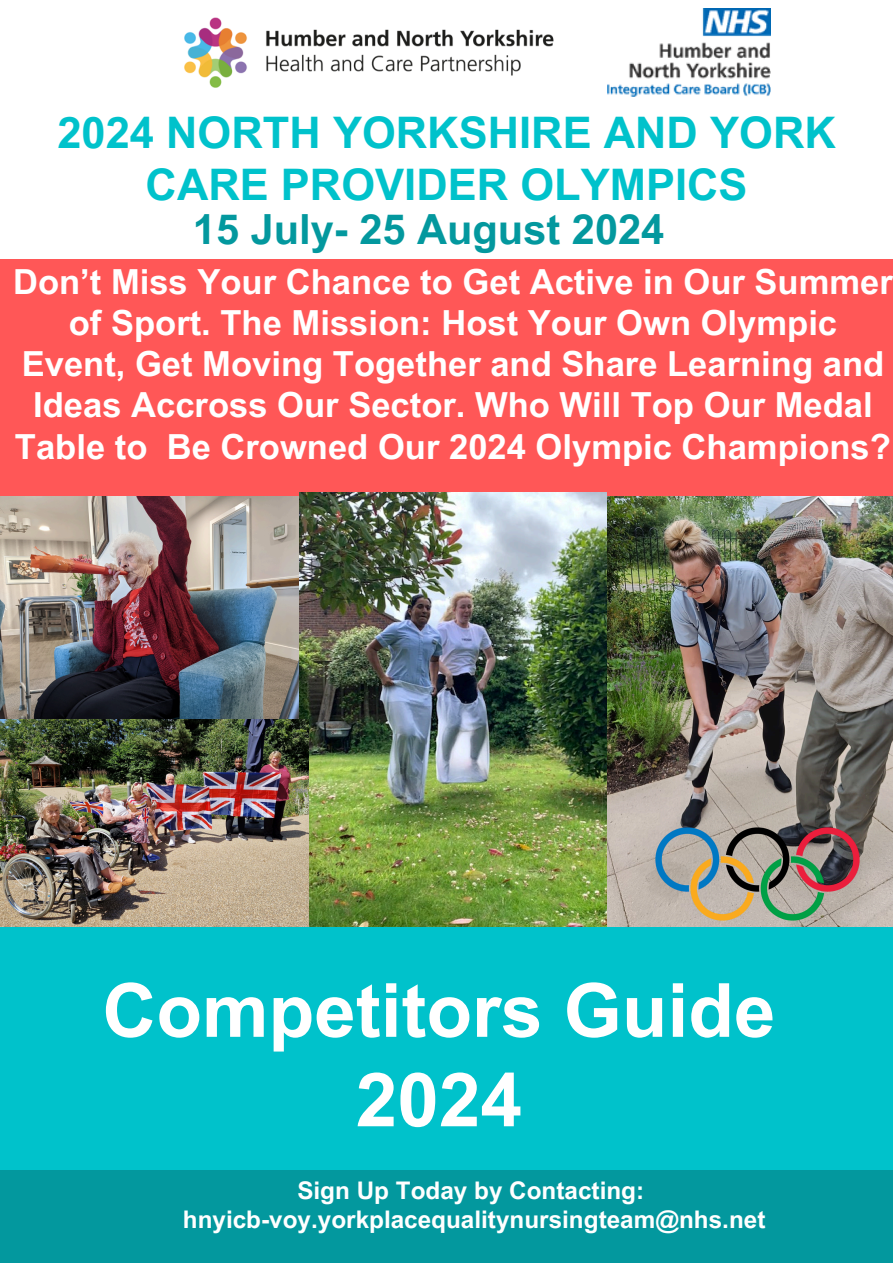
<style>
.page{position:relative;width:893px;height:1263px;background:#fff}
.page>*{position:absolute;margin:0;border:0;box-sizing:border-box;transform-origin:0 0}
.t1{font:700 74.78px/89.4px "Arial MT Pro";color:#fff;text-align:center}
.t2{font:700 43.5px/51.8px "Arial MT Pro";color:#00c2cb;text-align:center}
.t3{font:700 41.55px "Arial MT Pro";color:#03989e}
.t4{font:700 34.58px/41.1px "Arial MT Pro";color:#fff;text-align:center}
.t5{font:700 24.3px "Arial MT Pro";color:#fff}
</style>
<div class="page">
<div style="left:0;top:926px;width:893px;height:269px;background:#00c2cb"></div>
<div style="left:0;top:259px;width:893px;height:237px;background:#ff5757"></div>
<div style="left:0;top:1171px;width:893px;height:92px;background:#03989e"></div>
<img style="left:184px;top:17px;width:370px;height:71px">
<img style="left:607px;top:8px;width:163px;height:89px">
<img style="left:0;top:496px;width:299px;height:223px">
<img style="left:606px;top:496px;width:287px;height:430px">
<img style="left:299px;top:493px;width:307px;height:433px">
<img style="left:0;top:719px;width:308px;height:207px">
<img style="left:650px;top:821px;width:215px;height:105px">
<p class="t2" style="left:57px;top:112px;width:780px">2024 NORTH YORKSHIRE AND YORK<br>CARE PROVIDER OLYMPICS</p>
<p class="t3" style="left:193px;top:214px;width:473px">15 July- 25 August 2024</p>
<p class="t4" style="left:13px;top:266px;width:881px">Don’t Miss Your Chance to Get Active in Our Summer of Sport. The Mission: Host Your Own Olympic Event, Get Moving Together and Share Learning and Ideas Accross Our Sector. Who Will Top Our Medal Table to Be Crowned Our 2024 Olympic Champions?</p>
<h1 class="t1" style="left:102px;top:975px;width:674px">Competitors Guide<br>2024</h1>
<p class="t5" style="left:297px;top:1182px;width:348px">Sign Up Today by Contacting:</p>
<p class="t5" style="left:183px;top:1210px;width:584px">hnyicb-voy.yorkplacequalitynursingteam@nhs.net</p>
</div>
